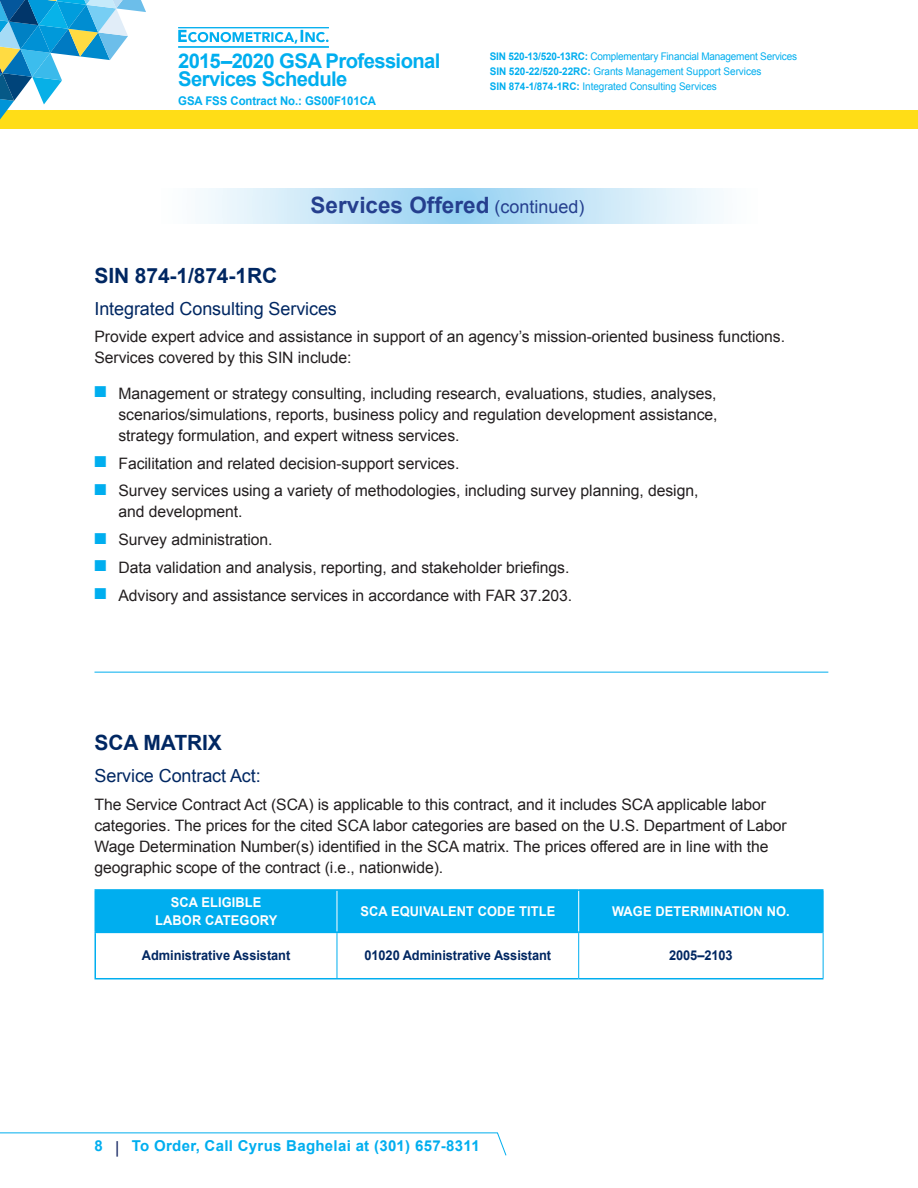
<style>
.page{position:relative;width:918px;height:1188px;background:#fff}
.page>*{position:absolute;margin:0;border:0;box-sizing:border-box;transform-origin:0 0}
.t1{font:700 22.5px "Arial";color:#253f8e}
.Subheads{font:700 21px "Arial";letter-spacing:-.005em;color:#002762}
.Services_Offered_Bul{font:700 21px "Arial";letter-spacing:-.005em;color:#002762}
.t2{font:700 20.25px/18px "Arial";letter-spacing:-.03em;color:#00aeef}
.Labor_Heads{font:18px "Arial";letter-spacing:-.005em;color:#002762}
.Services_Offered_Bul-2{font:18px "Arial";letter-spacing:-.005em;color:#002762}
.Services_Offered_Bul-3{font:15.75px/21px "Arial";letter-spacing:-.005em;color:#231f20;text-align:justify}
.Services_Offered{font:15.75px/21px "Arial";letter-spacing:-.005em;color:#231f20}
.t3{font:700 15px "Arial";letter-spacing:.02em;color:#00aeef}
.Labor_Heads-2{font:700 13.5px/18px "Arial";letter-spacing:.01em;color:#fff;text-align:center;scale:.95 1}
.Labor_Heads-3{font:700 13.5px "Arial";letter-spacing:-.005em;color:#002762;scale:.95 1}
.t4{font:700 12px "Arial";letter-spacing:-.005em;color:#00aeef;scale:.95 1}
.t5{font:10.5px/15px "Arial";letter-spacing:-.005em;color:#00aeef;scale:.95 1}
.s1{font-weight:700}
.s2{font-weight:400;font-size:18px}
.s3{color:#00aeef}
.s4{font-weight:400;font-size:16.5px;color:#0e1f5d}
</style>
<div class="page">
<svg style="left:0;top:1132px;width:507px;height:24px"></svg>
<svg style="left:178px;top:30px;width:151px;height:14px"></svg>
<hr style="left:178px;top:46px;width:151px;height:2px;background:#00aeef">
<hr style="left:178px;top:27px;width:151px;height:1px;background:#00aeef">
<div style="left:0;top:111px;width:918px;height:18px;background:#ffdd17"></div>
<svg style="left:0;top:0;width:146px;height:120px"></svg>
<svg style="left:199px;top:188px;width:521px;height:36px;background:#c7e6f7"></svg>
<div style="left:96px;top:891px;width:727px;height:41px;background:#00aeef"></div>
<hr style="left:337px;top:933px;width:1px;height:45px;background:#00aeef">
<hr style="left:578px;top:933px;width:1px;height:45px;background:#00aeef">
<hr style="left:823px;top:932px;width:1px;height:46px;background:#00aeef">
<hr style="left:94px;top:933px;width:2px;height:45px;background:#00aeef">
<hr style="left:94px;top:978px;width:243px;height:1px;background:#00aeef">
<hr style="left:337px;top:978px;width:242px;height:1px;background:#00aeef">
<hr style="left:579px;top:978px;width:244px;height:1px;background:#00aeef">
<hr style="left:337px;top:891px;width:1px;height:41px;background:#fff">
<hr style="left:578px;top:891px;width:1px;height:41px;background:#fff">
<hr style="left:94px;top:889px;width:243px;height:2px;background:#00aeef">
<hr style="left:94px;top:891px;width:2px;height:41px;background:#00aeef">
<hr style="left:337px;top:889px;width:242px;height:2px;background:#00aeef">
<hr style="left:579px;top:889px;width:244px;height:2px;background:#00aeef">
<hr style="left:94px;top:932px;width:243px;height:1px;background:#00aeef">
<hr style="left:337px;top:932px;width:242px;height:1px;background:#00aeef">
<hr style="left:579px;top:932px;width:244px;height:1px;background:#00aeef">
<hr style="left:823px;top:891px;width:1px;height:41px;background:#00aeef">
<hr style="left:94px;top:672px;width:734px;height:1px;background:#00aeef">
<p class="t2" style="left:178px;top:52px;width:264px">2015–2020 GSA Professional<br>Services Schedule</p>
<p class="t4" style="left:178px;top:94px;width:210px">GSA FSS Contract No.: GS00F101CA</p>
<p class="t5" style="left:490px;top:49px;width:325px"><span class="s1">SIN 520-13/520-13RC:</span> Complementary Financial Management Services<br><span class="s1">SIN 520-22/520-22RC:</span> Grants Management Support Services<br><span class="s1">SIN 874-1/874-1RC:</span> Integrated Consulting Services</p>
<p class="t1" style="left:311px;top:192px;width:275px">Services Offered <span class="s2">(continued)</span></p>
<p class="Subheads" style="left:94px;top:264px;width:184px">SIN 874-1/874-1RC</p>
<p class="Labor_Heads" style="left:94px;top:298px;width:244px">Integrated Consulting Services</p>
<p class="Services_Offered" style="left:94px;top:326px;width:692px">Provide expert advice and assistance in support of an agency’s mission-oriented business functions.<br>Services covered by this SIN include:</p>
<p class="Services_Offered_Bul-3" style="left:118px;top:383px;width:601px;text-indent:-24px"><span class="s3">■</span> Management or strategy consulting, including research, evaluations, studies, analyses, scenarios/simulations, reports, business policy and regulation development assistance, strategy formulation, and expert witness services.</p>
<p class="Services_Offered_Bul-3" style="left:94px;top:453px;width:366px"><span class="s3">■</span> Facilitation and related decision-support services.</p>
<p class="Services_Offered_Bul-3" style="left:118px;top:480px;width:581px;text-indent:-24px"><span class="s3">■</span> Survey services using a variety of methodologies, including survey planning, design, and development.</p>
<p class="Services_Offered_Bul-3" style="left:94px;top:529px;width:180px"><span class="s3">■</span> Survey administration.</p>
<p class="Services_Offered_Bul-3" style="left:94px;top:557px;width:476px"><span class="s3">■</span> Data validation and analysis, reporting, and stakeholder briefings.</p>
<p class="Services_Offered_Bul-3" style="left:94px;top:585px;width:479px"><span class="s3">■</span> Advisory and assistance services in accordance with FAR 37.203.</p>
<p class="Services_Offered_Bul" style="left:94px;top:731px;width:129px">SCA MATRIX</p>
<p class="Services_Offered_Bul-2" style="left:94px;top:765px;width:168px">Service Contract Act:</p>
<p class="Services_Offered" style="left:94px;top:794px;width:694px">The Service Contract Act (SCA) is applicable to this contract, and it includes SCA applicable labor categories. The prices for the cited SCA labor categories are based on the U.S. Department of Labor Wage Determination Number(s) identified in the SCA matrix. The prices offered are in line with the geographic scope of the contract (i.e., nationwide).</p>
<p class="Labor_Heads-2" style="left:155px;top:893px;width:130px">SCA ELIGIBLE<br>LABOR CATEGORY</p>
<p class="Labor_Heads-2" style="left:360px;top:902px;width:207px">SCA EQUIVALENT CODE TITLE</p>
<p class="Labor_Heads-2" style="left:612px;top:902px;width:189px">WAGE DETERMINATION NO.</p>
<p class="Labor_Heads-3" style="left:142px;top:948px;width:158px">Administrative Assistant</p>
<p class="Labor_Heads-3" style="left:364px;top:948px;width:198px">01020 Administrative Assistant</p>
<p class="Labor_Heads-3" style="left:669px;top:948px;width:69px">2005–2103</p>
<p class="t3" style="left:94px;top:1137px;width:387px">8 <span class="s4">|</span> To Order, Call Cyrus Baghelai at (301) 657-8311</p>
</div>
